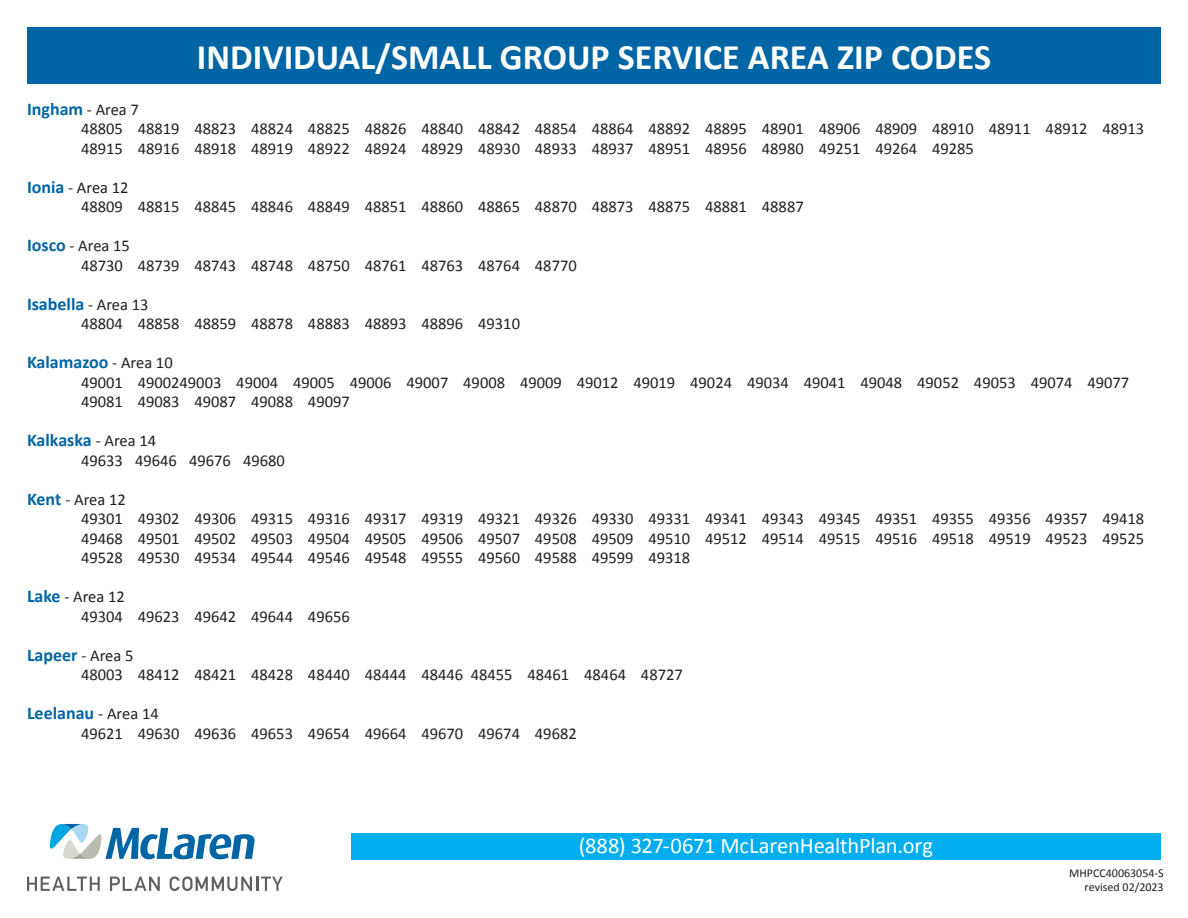
<style>
.page{position:relative;width:1188px;height:918px;background:#fff}
.page>*{position:absolute;margin:0;border:0;box-sizing:border-box;transform-origin:0 0}
.t1{font:700 36px "Calibri";color:#fff}
.t2{font:22.5px "Calibri";letter-spacing:-.01em;color:#fff}
.Shade{font:700 18px "Calibri";color:#0065a4}
.Shade-2{font:16.5px "Calibri";color:#231f20}
.t3{font:12px/14.4px "Calibri";color:#231f20;text-align:right}
.s1{font-weight:400;font-size:16.5px;color:#231f20}
.s2{font-weight:700;font-size:18px;color:#0065a4}
</style>
<div class="page">
<div style="left:27px;top:27px;width:1134px;height:56px;background:#0065a4"></div>
<svg style="left:49px;top:824px;width:206px;height:35px"></svg>
<svg style="left:27px;top:877px;width:73px;height:14px"></svg>
<svg style="left:110px;top:877px;width:50px;height:14px"></svg>
<svg style="left:170px;top:876px;width:113px;height:15px"></svg>
<div style="left:351px;top:833px;width:810px;height:27px;background:#00aeef"></div>
<h1 class="t1" style="left:197px;top:31px;width:796px">INDIVIDUAL/SMALL GROUP SERVICE AREA ZIP CODES</h1>
<p class="Shade" style="left:27px;top:96px;width:113px">Ingham <span class="s1">- Area 7</span></p>
<p class="Shade-2" style="left:81px;top:117px;width:1065px">48805 48819 48823 48824 48825 48826 48840 48842 48854 48864 48892 48895 48901 48906 48909 48910 48911 48912 48913</p>
<p class="Shade-2" style="left:81px;top:137px;width:894px">48915 48916 48918 48919 48922 48924 48929 48930 48933 48937 48951 48956 48980 49251 49264 49285</p>
<p class="Shade-2" style="left:27px;top:176px;width:103px"><span class="s2">Ionia</span> - Area 12</p>
<p class="Shade-2" style="left:81px;top:195px;width:724px">48809 48815 48845 48846 48849 48851 48860 48865 48870 48873 48875 48881 48887</p>
<p class="Shade-2" style="left:27px;top:234px;width:104px"><span class="s2">Iosco</span> - Area 15</p>
<p class="Shade-2" style="left:81px;top:254px;width:497px">48730 48739 48743 48748 48750 48761 48763 48764 48770</p>
<p class="Shade" style="left:27px;top:291px;width:123px">Isabella <span class="s1">- Area 13</span></p>
<p class="Shade-2" style="left:81px;top:312px;width:441px">48804 48858 48859 48878 48883 48893 48896 49310</p>
<p class="Shade" style="left:27px;top:350px;width:147px">Kalamazoo <span class="s1">- Area 10</span></p>
<p class="Shade-2" style="left:81px;top:371px;width:1050px">49001 4900249003 49004 49005 49006 49007 49008 49009 49012 49019 49024 49034 49041 49048 49052 49053 49074 49077</p>
<p class="Shade-2" style="left:81px;top:390px;width:270px">49081 49083 49087 49088 49097</p>
<p class="Shade" style="left:27px;top:428px;width:131px">Kalkaska <span class="s1">- Area 14</span></p>
<p class="Shade-2" style="left:81px;top:449px;width:205px">49633 49646 49676 49680</p>
<p class="Shade-2" style="left:27px;top:488px;width:100px"><span class="s2">Kent</span> - Area 12</p>
<p class="Shade-2" style="left:81px;top:507px;width:1065px">49301 49302 49306 49315 49316 49317 49319 49321 49326 49330 49331 49341 49343 49345 49351 49355 49356 49357 49418</p>
<p class="Shade-2" style="left:81px;top:527px;width:1065px">49468 49501 49502 49503 49504 49505 49506 49507 49508 49509 49510 49512 49514 49515 49516 49518 49519 49523 49525</p>
<p class="Shade-2" style="left:81px;top:546px;width:611px">49528 49530 49534 49544 49546 49548 49555 49560 49588 49599 49318</p>
<p class="Shade-2" style="left:27px;top:585px;width:99px"><span class="s2">Lake</span> - Area 12</p>
<p class="Shade-2" style="left:81px;top:605px;width:270px">49304 49623 49642 49644 49656</p>
<p class="Shade" style="left:27px;top:642px;width:108px">Lapeer <span class="s1">- Area 5</span></p>
<p class="Shade-2" style="left:81px;top:663px;width:603px">48003 48412 48421 48428 48440 48444 48446 48455 48461 48464 48727</p>
<p class="Shade" style="left:27px;top:701px;width:133px">Leelanau <span class="s1">- Area 14</span></p>
<p class="Shade-2" style="left:81px;top:722px;width:497px">49621 49630 49636 49653 49654 49664 49670 49674 49682</p>
<h2 class="t2" style="left:579px;top:830px;width:356px">(888) 327-0671 McLarenHealthPlan.org</h2>
<p class="t3" style="left:1069px;top:865px;width:96px">MHPCC40063054-S revised 02/2023</p>
</div>
